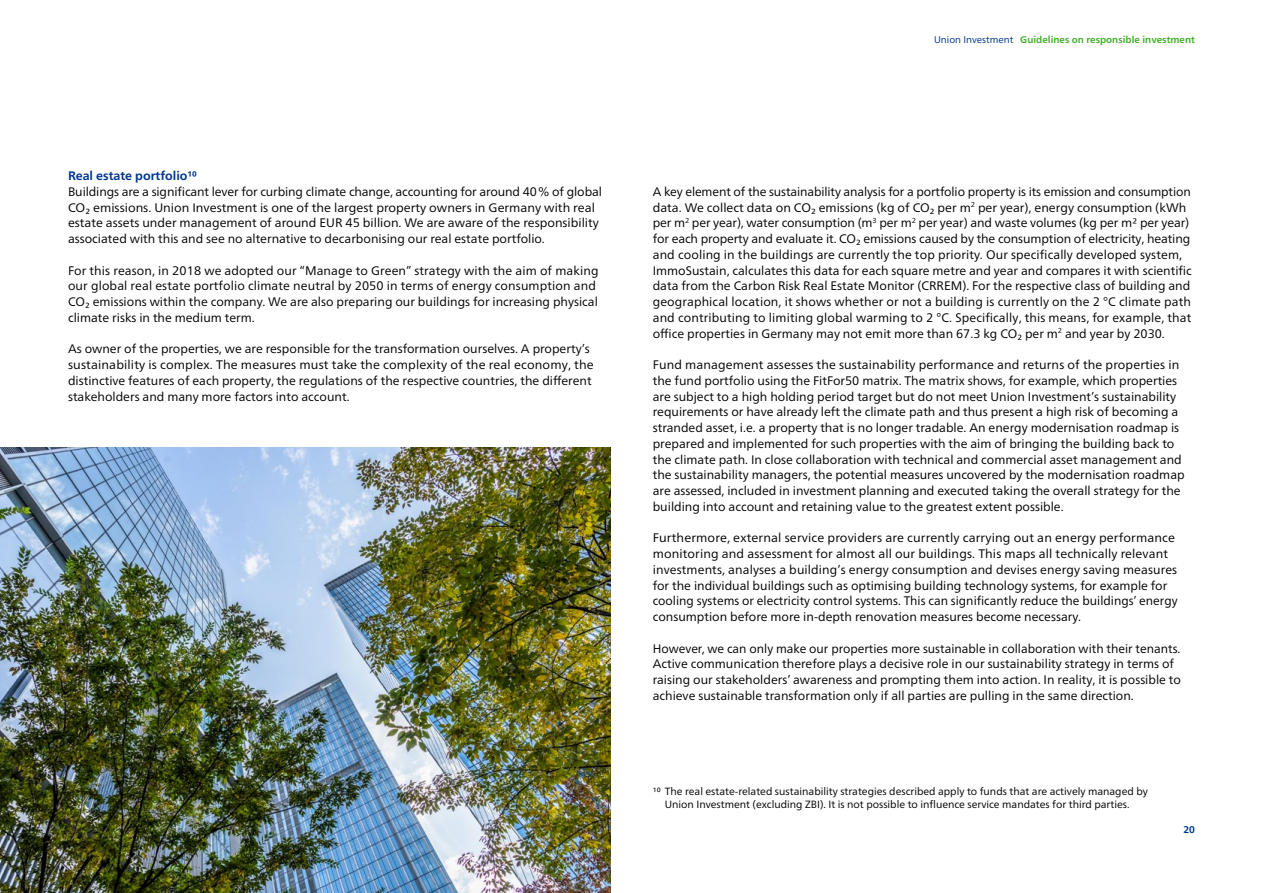
<style>
.page{position:relative;width:1263px;height:893px;background:#fff}
.page>*{position:absolute;margin:0;border:0;box-sizing:border-box;transform-origin:0 0}
.t1{font:12.3px/15.8px "Frutiger Neue LT Pro";color:#000}
.t2{font:700 12.3px "Frutiger Neue LT Pro";color:#00358e}
.t3{font:10.5px/12.6px "Frutiger Neue LT Pro";color:#000;text-align:center}
.t4{font:700 9.75px "Frutiger Neue LT Pro";color:#43b02a}
.t5{font:700 9.75px "Frutiger Neue LT Pro";color:#00358e}
.s1{font-weight:400;color:#00358e}
</style>
<div class="page">
<img style="left:0;top:448px;width:610px;height:445px">
<p class="t2" style="left:68px;top:168px;width:130px">Real estate portfolio10</p>
<p class="t1" style="left:68px;top:184px;width:535px">Buildings are a significant lever for curbing climate change, accounting for around 40% of global CO₂ emissions. Union Investment is one of the largest property owners in Germany with real estate assets under management of around EUR 45 billion. We are aware of the responsibility associated with this and see no alternative to decarbonising our real estate portfolio.</p>
<p class="t1" style="left:68px;top:262px;width:532px">For this reason, in 2018 we adopted our “Manage to Green” strategy with the aim of making our global real estate portfolio climate neutral by 2050 in terms of energy consumption and CO₂ emissions within the company. We are also preparing our buildings for increasing physical climate risks in the medium term.</p>
<p class="t1" style="left:68px;top:341px;width:527px">As owner of the properties, we are responsible for the transformation ourselves. A property’s sustainability is complex. The measures must take the complexity of the real economy, the distinctive features of each property, the regulations of the respective countries, the different stakeholders and many more factors into account.</p>
<p class="t4" style="left:934px;top:34px;width:262px"><span class="s1">Union Investment</span> Guidelines on responsible investment</p>
<p class="t1" style="left:653px;top:184px;width:541px">A key element of the sustainability analysis for a portfolio property is its emission and consumption data. We collect data on CO₂ emissions (kg of CO₂ per m<sup>2</sup> per year), energy consumption (kWh per m<sup>2</sup> per year), water consumption (m<sup>3</sup> per m<sup>2</sup> per year) and waste volumes (kg per m2 per year) for each property and evaluate it. CO₂ emissions caused by the consumption of electricity, heating and cooling in the buildings are currently the top priority. Our specifically developed system, ImmoSustain, calculates this data for each square metre and year and compares it with scientific data from the Carbon Risk Real Estate Monitor (CRREM). For the respective class of building and geographical location, it shows whether or not a building is currently on the 2 °C climate path and contributing to limiting global warming to 2 °C. Specifically, this means, for example, that office properties in Germany may not emit more than 67.3 kg CO₂ per m<sup>2</sup> and year by 2030.</p>
<p class="t1" style="left:653px;top:357px;width:533px">Fund management assesses the sustainability performance and returns of the properties in the fund portfolio using the FitFor50 matrix. The matrix shows, for example, which properties are subject to a high holding period target but do not meet Union Investment’s sustainability requirements or have already left the climate path and thus present a high risk of becoming a stranded asset, i.e. a property that is no longer tradable. An energy modernisation roadmap is prepared and implemented for such properties with the aim of bringing the building back to the climate path. In close collaboration with technical and commercial asset management and the sustainability managers, the potential measures uncovered by the modernisation roadmap are assessed, included in investment planning and executed taking the overall strategy for the building into account and retaining value to the greatest extent possible.</p>
<p class="t1" style="left:653px;top:530px;width:526px">Furthermore, external service providers are currently carrying out an energy performance monitoring and assessment for almost all our buildings. This maps all technically relevant investments, analyses a building’s energy consumption and devises energy saving measures for the individual buildings such as optimising building technology systems, for example for cooling systems or electricity control systems. This can significantly reduce the buildings’ energy consumption before more in-depth renovation measures become necessary.</p>
<p class="t1" style="left:653px;top:640px;width:530px">However, we can only make our properties more sustainable in collaboration with their tenants.<br>Active communication therefore plays a decisive role in our sustainability strategy in terms of raising our stakeholders’ awareness and prompting them into action. In reality, it is possible to achieve sustainable transformation only if all parties are pulling in the same direction.</p>
<p class="t3" style="left:653px;top:785px;width:497px">10 The real estate-related sustainability strategies described apply to funds that are actively managed by<br>Union Investment (excluding ZBI). It is not possible to influence service mandates for third parties.</p>
<p class="t5" style="left:1183px;top:824px;width:13px">20</p>
</div>
